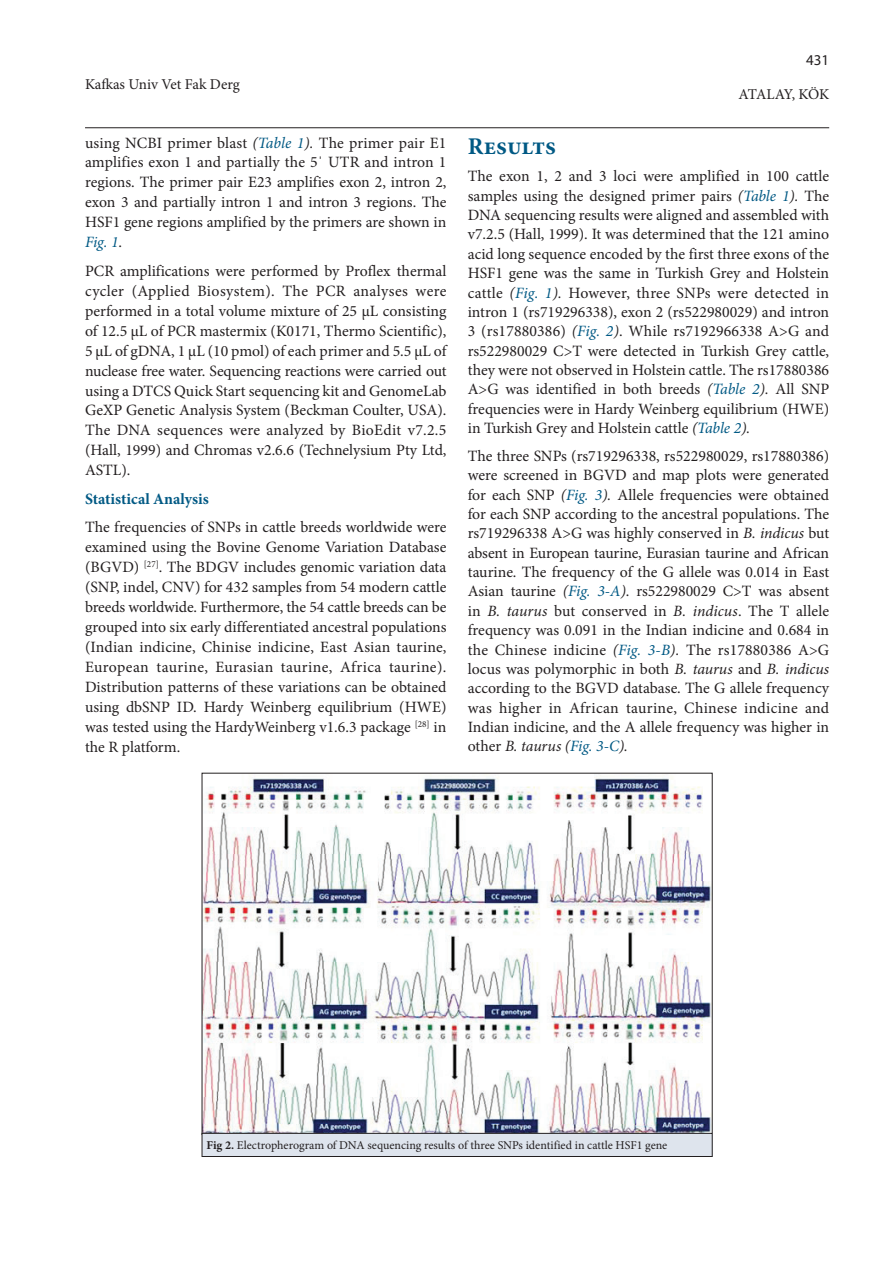
<style>
.page{position:relative;width:893px;height:1263px;background:#fff}
.page>*{position:absolute;margin:0;border:0;box-sizing:border-box;transform-origin:0 0}
.t1{font:700 24px "Minion Pro";color:#005984}
.t2{font:15.75px/19.4px "Minion Pro";color:#231f20;text-align:justify}
.t3{font:700 15.75px "Minion Pro";color:#005984}
.t4{font:15px "Minion Pro";letter-spacing:-.01em;color:#231f20}
.t5{font:15px "Minion Pro";letter-spacing:-.035em;color:#231f20}
.t6{font:15px "Myriad Pro";color:#231f20}
.t7{font:12px "Minion Pro";color:#231f20}
.s1{font-style:italic}
.s2{font-style:italic;color:#005984}
.s3{font-family:"Times New Roman"}
.s4{font-weight:700}
</style>
<div class="page">
<hr style="left:85px;top:127px;width:744px;height:1px;background:#231f20">
<img style="left:204px;top:775px;width:506px;height:358px">
<div style="left:202px;top:1133px;width:510px;height:23px;background:#dee4ed"></div>
<div style="left:202px;top:1133px;width:510px;height:24px;border:1px solid #231f20"></div>
<p class="t4" style="left:85px;top:74px;width:156px">Kafkas Univ Vet Fak Derg</p>
<p class="t2" style="left:85px;top:133px;width:363px;line-height:20px">using NCBI primer blast <span class="s1">(</span><span class="s2">Table 1</span><span class="s1">).</span> The primer pair E1 amplifies exon 1 and partially the 5<span class="s3">ˈ</span> UTR and intron 1 regions. The primer pair E23 amplifies exon 2, intron 2, exon 3 and partially intron 1 and intron 3 regions. The HSF1 gene regions amplified by the primers are shown in <span class="s2">Fig. 1</span>.</p>
<p class="t2" style="left:85px;top:261px;width:363px;line-height:20px">PCR amplifications were performed by Proflex thermal cycler (Applied Biosystem). The PCR analyses were performed in a total volume mixture of 25 μL consisting of 12.5 μL of PCR mastermix (K0171, Thermo Scientific), 5 μL of gDNA, 1 μL (10 pmol) of each primer and 5.5 μL of nuclease free water. Sequencing reactions were carried out using a DTCS Quick Start sequencing kit and GenomeLab GeXP Genetic Analysis System (Beckman Coulter, USA).<br>The DNA sequences were analyzed by BioEdit v7.2.5 (Hall, 1999) and Chromas v2.6.6 (Technelysium Pty Ltd, ASTL).</p>
<p class="t3" style="left:85px;top:488px;width:125px">Statistical Analysis</p>
<p class="t2" style="left:85px;top:517px;width:363px;line-height:20px">The frequencies of SNPs in cattle breeds worldwide were examined using the Bovine Genome Variation Database (BGVD) <sup>[27]</sup>. The BDGV includes genomic variation data (SNP, indel, CNV) for 432 samples from 54 modern cattle breeds worldwide. Furthermore, the 54 cattle breeds can be grouped into six early differentiated ancestral populations (Indian indicine, Chinise indicine, East Asian taurine, European taurine, Eurasian taurine, Africa taurine).<br>Distribution patterns of these variations can be obtained using dbSNP ID. Hardy Weinberg equilibrium (HWE) was tested using the HardyWeinberg v1.6.3 package <sup>[28]</sup> in the R platform.</p>
<p class="t6" style="left:806px;top:51px;width:25px">431</p>
<p class="t5" style="left:739px;top:84px;width:92px">ATALAY, KÖK</p>
<h1 class="t1" style="left:468px;top:129px;width:90px">Results</h1>
<p class="t2" style="left:468px;top:167px;width:363px">The exon 1, 2 and 3 loci were amplified in 100 cattle samples using the designed primer pairs <span class="s1">(</span><span class="s2">Table 1</span><span class="s1">).</span> The DNA sequencing results were aligned and assembled with v7.2.5 (Hall, 1999). It was determined that the 121 amino acid long sequence encoded by the first three exons of the HSF1 gene was the same in Turkish Grey and Holstein cattle <span class="s1">(</span><span class="s2">Fig. 1</span><span class="s1">).</span> However, three SNPs were detected in intron 1 (rs719296338), exon 2 (rs522980029) and intron 3 (rs17880386) <span class="s1">(</span><span class="s2">Fig. 2</span><span class="s1">)</span>. While rs7192966338 A&gt;G and rs522980029 C&gt;T were detected in Turkish Grey cattle, they were not observed in Holstein cattle. The rs17880386<br>A&gt;G was identified in both breeds <span class="s1">(</span><span class="s2">Table 2</span><span class="s1">).</span> All SNP frequencies were in Hardy Weinberg equilibrium (HWE) in Turkish Grey and Holstein cattle <span class="s1">(</span><span class="s2">Table 2</span><span class="s1">).</span></p>
<p class="t2" style="left:468px;top:446px;width:363px">The three SNPs (rs719296338, rs522980029, rs17880386) were screened in BGVD and map plots were generated for each SNP <span class="s1">(</span><span class="s2">Fig. 3</span><span class="s1">).</span> Allele frequencies were obtained for each SNP according to the ancestral populations. The rs719296338 A&gt;G was highly conserved in <span class="s1">B. indicus</span> but absent in European taurine, Eurasian taurine and African taurine. The frequency of the G allele was 0.014 in East Asian taurine <span class="s1">(</span><span class="s2">Fig. 3-A</span><span class="s1">)</span>. rs522980029 C&gt;T was absent in <span class="s1">B. taurus</span> but conserved in <span class="s1">B. indicus</span>. The T allele frequency was 0.091 in the Indian indicine and 0.684 in the Chinese indicine <span class="s1">(</span><span class="s2">Fig. 3-B</span><span class="s1">).</span> The rs17880386 A&gt;G locus was polymorphic in both <span class="s1">B. taurus</span> and <span class="s1">B. indicus </span>according to the BGVD database. The G allele frequency was higher in African taurine, Chinese indicine and Indian indicine, and the A allele frequency was higher in other <span class="s1">B. taurus (</span><span class="s2">Fig. 3-C</span><span class="s1">).</span></p>
<p class="t7" style="left:206px;top:1137px;width:462px"><span class="s4">Fig 2.</span> Electropherogram of DNA sequencing results of three SNPs identified in cattle HSF1 gene</p>
</div>
